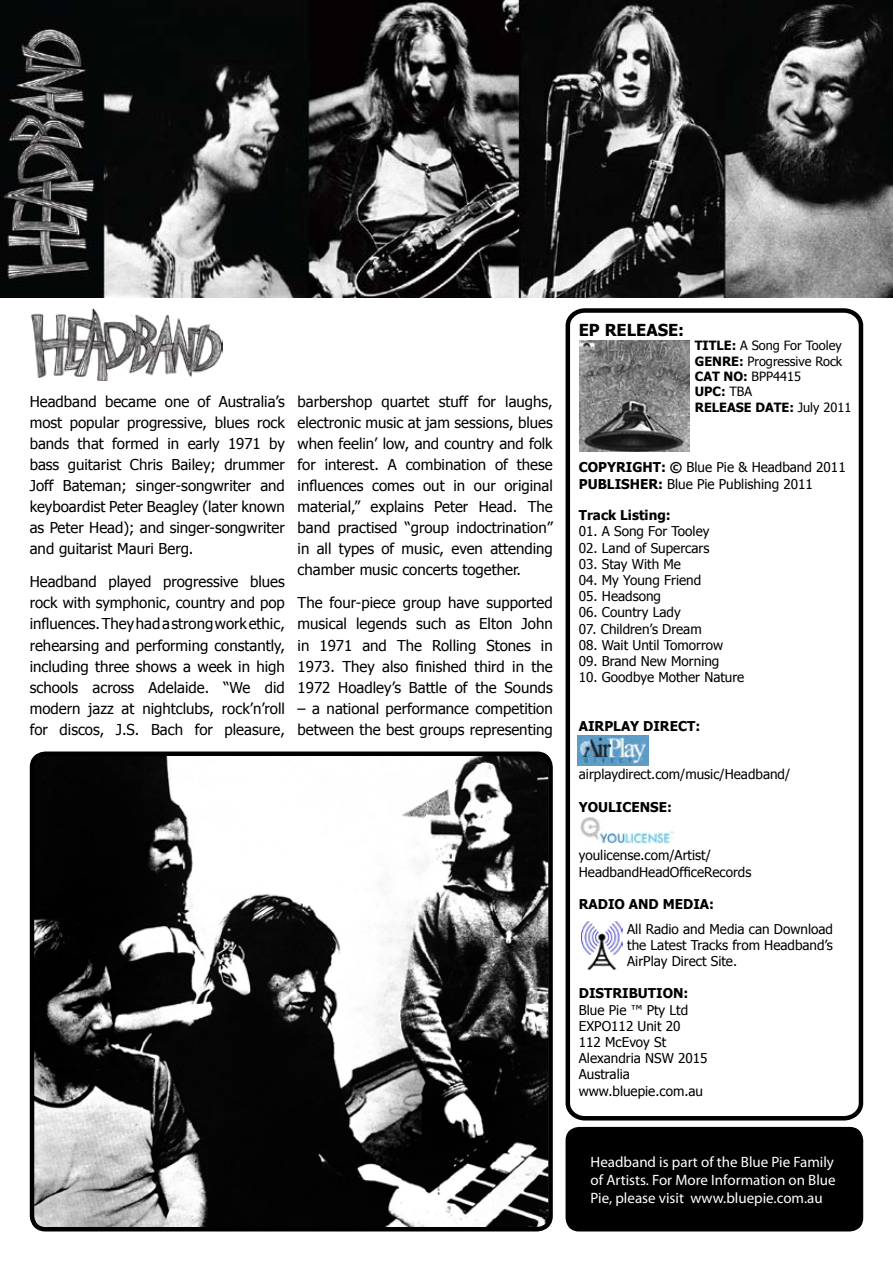
<style>
.page{position:relative;width:893px;height:1263px;background:#fff}
.page>*{position:absolute;margin:0;border:0;box-sizing:border-box;transform-origin:0 0}
.t1{font:700 16.5px "Tahoma";color:#000}
.t2{font:15px/21px "Tahoma";color:#000;text-align:justify}
.t3{font:15px/18px "Myriad Pro";color:#fff;text-align:justify}
.t4{font:13.5px/16.2px "Tahoma";color:#000}
.t5{font:700 13.5px "Tahoma";color:#000}
.t6{font:12.75px/15.3px "Tahoma";color:#000}
.s1{font-weight:700}
</style>
<div class="page">
<img style="left:0;top:0;width:893px;height:297px">
<img style="left:31px;top:308px;width:192px;height:73px">
<svg style="left:565px;top:308px;width:299px;height:813px"></svg>
<img style="left:582px;top:921px;width:41px;height:48px">
<div style="left:566px;top:1127px;width:297px;height:104px;background:#000;border-radius:14px"></div>
<img style="left:579px;top:341px;width:111px;height:110px">
<img style="left:580px;top:816px;width:94px;height:27px">
<img style="left:577px;top:736px;width:71px;height:29px">
<img style="left:32px;top:756px;width:516px;height:473px">
<div style="left:30px;top:751px;width:523px;height:480px;border:4px solid #000;border-radius:14px"></div>
<p class="t2" style="left:30px;top:390px;width:257px">Headband became one of Australia’s most popular progressive, blues rock bands that formed in early 1971 by bass guitarist Chris Bailey; drummer Joff Bateman; singer-songwriter and keyboardist Peter Beagley (later known as Peter Head); and singer-songwriter and guitarist Mauri Berg.</p>
<p class="t2" style="left:30px;top:571px;width:257px">Headband played progressive blues rock with symphonic, country and pop influences. They had a strong work ethic, rehearsing and performing constantly, including three shows a week in high schools across Adelaide. “We did modern jazz at nightclubs, rock’n’roll for discos, J.S. Bach for pleasure,</p>
<p class="t2" style="left:298px;top:390px;width:257px">barbershop quartet stuff for laughs, electronic music at jam sessions, blues when feelin’ low, and country and folk for interest. A combination of these influences comes out in our original material,” explains Peter Head. The band practised “group indoctrination” in all types of music, even attending chamber music concerts together.</p>
<p class="t2" style="left:298px;top:592px;width:257px">The four-piece group have supported musical legends such as Elton John in 1971 and The Rolling Stones in 1973. They also finished third in the 1972 Hoadley’s Battle of the Sounds</p>
<p class="t2" style="left:298px;top:697px;width:257px">– a national performance competition between the best groups representing</p>
<p class="t1" style="left:579px;top:318px;width:107px">EP RELEASE:</p>
<p class="t6" style="left:695px;top:337px;width:158px"><span class="s1">TITLE:</span> A Song For Tooley<br><span class="s1">GENRE:</span> Progressive Rock<br><span class="s1">CAT NO:</span> BPP4415<br><span class="s1">UPC:</span> TBA<br><span class="s1">RELEASE DATE:</span> July 2011</p>
<p class="t4" style="left:579px;top:459px;width:268px"><span class="s1">COPYRIGHT: ©</span> Blue Pie &amp; Headband 2011<br><span class="s1">PUBLISHER:</span> Blue Pie Publishing 2011</p>
<p class="t5" style="left:579px;top:506px;width:93px">Track Listing:</p>
<p class="t4" style="left:579px;top:523px;width:132px">01. A Song For Tooley</p>
<p class="t4" style="left:579px;top:539px;width:132px">02. Land of Supercars</p>
<p class="t4" style="left:579px;top:555px;width:104px">03. Stay With Me</p>
<p class="t4" style="left:579px;top:571px;width:124px">04. My Young Friend</p>
<p class="t4" style="left:579px;top:587px;width:84px">05. Headsong</p>
<p class="t4" style="left:579px;top:604px;width:103px">06. Country Lady</p>
<p class="t4" style="left:579px;top:620px;width:124px">07. Children’s Dream</p>
<p class="t4" style="left:579px;top:636px;width:146px">08. Wait Until Tomorrow</p>
<p class="t4" style="left:579px;top:652px;width:142px">09. Brand New Morning</p>
<p class="t4" style="left:579px;top:668px;width:167px">10. Goodbye Mother Nature</p>
<p class="t5" style="left:579px;top:716px;width:123px">AIRPLAY DIRECT:</p>
<p class="t4" style="left:579px;top:766px;width:213px">airplaydirect.com/music/Headband/</p>
<p class="t5" style="left:579px;top:797px;width:95px">YOULICENSE:</p>
<p class="t4" style="left:579px;top:847px;width:174px">youlicense.com/Artist/<br>HeadbandHeadOfficeRecords</p>
<p class="t5" style="left:579px;top:894px;width:137px">RADIO AND MEDIA:</p>
<p class="t4" style="left:627px;top:920px;width:207px;text-align:justify">All Radio and Media can Download the Latest Tracks from Headband’s AirPlay Direct Site.</p>
<p class="t5" style="left:579px;top:984px;width:111px">DISTRIBUTION:</p>
<p class="t4" style="left:579px;top:1001px;width:130px">Blue Pie ™ Pty Ltd<br>EXPO112 Unit 20<br>112 McEvoy St<br>Alexandria NSW 2015<br>Australia www.bluepie.com.au</p>
<p class="t3" style="left:591px;top:1152px;width:247px">Headband is part of the Blue Pie Family of Artists. For More Information on Blue Pie, please visit www.bluepie.com.au</p>
</div>
